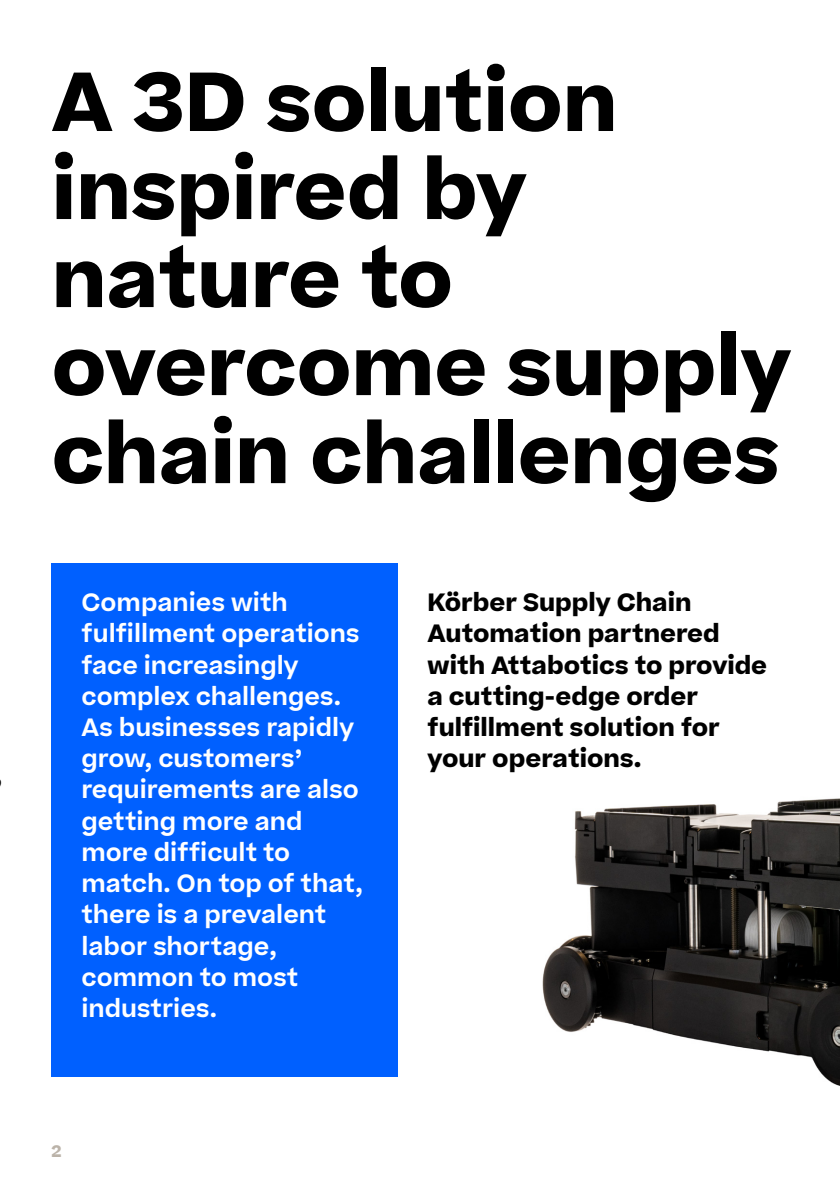
<style>
.page{position:relative;width:840px;height:1191px;background:#fff}
.page>*{position:absolute;margin:0;border:0;box-sizing:border-box;transform-origin:0 0}
.t1{font:700 80px/88px "Koerber";color:#000}
.t2{font:600 24px/31.2px "Koerber";color:#fff}
.t3{font:700 24px/31.2px "Koerber";color:#000}
.t4{font:700 16px "Koerber";color:#bbb3a9}
</style>
<div class="page">
<img style="left:542px;top:798px;width:297px;height:288px">
<div style="left:52px;top:563px;width:345px;height:513px;background:#0060ff"></div>
<h1 class="t1" style="left:52px;top:58px;width:740px">A 3D solution inspired by nature to overcome supply chain challenges</h1>
<p class="t2" style="left:81px;top:587px;width:283px">Companies with fulfillment operations face increasingly complex challenges.<br>As businesses rapidly grow, customers’ requirements are also getting more and more difficult to match. On top of that, there is a prevalent labor shortage, common to most industries.</p>
<p class="t4" style="left:52px;top:1140px;width:12px">2</p>
<p class="t3" style="left:427px;top:587px;width:341px">Körber Supply Chain<br>Automation partnered with Attabotics to provide a cutting-edge order fulfillment solution for your operations.</p>
</div>
